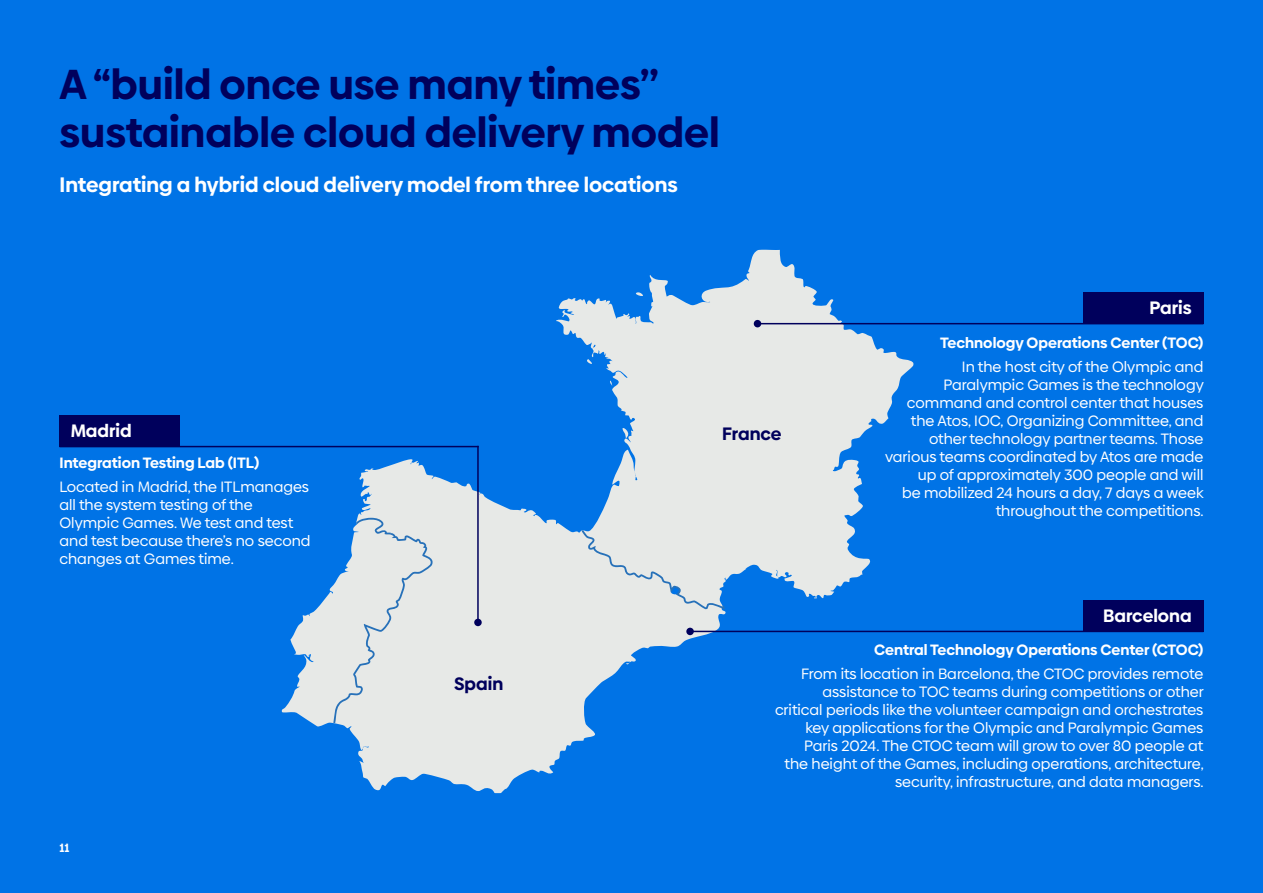
<style>
.page{position:relative;width:1263px;height:893px;background:#0073e6}
.page>*{position:absolute;margin:0;border:0;box-sizing:border-box;transform-origin:0 0}
.t1{font:700 42px/48px "Biennale";color:#00005c}
.t2{font:700 21px "Biennale";color:#fff}
.t3{font:700 18px "Biennale";color:#fff}
.t4{font:700 18px "Biennale";color:#00005c}
.t5{font:15px/18px "Biennale";color:#fff;text-align:right}
.t6{font:700 15px "Biennale";color:#fff}
.t7{font:700 12px "Biennale";color:#fff}
</style>
<div class="page">
<div style="left:1083px;top:292px;width:120px;height:32px;background:#00005c"></div>
<div style="left:60px;top:415px;width:120px;height:32px;background:#00005c"></div>
<div style="left:1083px;top:600px;width:120px;height:31px;background:#00005c"></div>
<svg style="left:346px;top:459px;width:380px;height:333px;fill:#e7e9e7"></svg>
<svg style="left:283px;top:518px;width:151px;height:209px"></svg>
<svg style="left:555px;top:251px;width:357px;height:357px;fill:#e7e9e7"></svg>
<svg style="left:630px;top:292px;width:19px;height:7px"></svg>
<svg style="left:583px;top:359px;width:13px;height:8px"></svg>
<svg style="left:609px;top:378px;width:3px;height:8px"></svg>
<svg style="left:617px;top:423px;width:15px;height:15px"></svg>
<hr style="left:757px;top:323px;width:446px;height:1px;background:#00005c">
<hr style="left:60px;top:446px;width:419px;height:1px;background:#00005c">
<hr style="left:477px;top:446px;width:2px;height:174px;background:#00005c">
<hr style="left:690px;top:631px;width:513px;height:1px;background:#00005c">
<div style="left:754px;top:320px;width:7px;height:7px;background:#00005c;border-radius:50%"></div>
<div style="left:686px;top:628px;width:8px;height:7px;background:#00005c;border-radius:50%"></div>
<div style="left:474px;top:619px;width:8px;height:7px;background:#00005c;border-radius:50%"></div>
<h1 class="t1" style="left:60px;top:60px;width:662px">A “build once use many times’’ sustainable cloud delivery model</h1>
<h2 class="t2" style="left:60px;top:171px;width:620px">Integrating a hybrid cloud delivery model from three locations</h2>
<p class="t3" style="left:71px;top:419px;width:63px">Madrid</p>
<p class="t6" style="left:60px;top:453px;width:201px">Integration Testing Lab (ITL)</p>
<p class="t5" style="left:60px;top:478px;width:253px;text-align:left">Located in Madrid, the ITLmanages all the system testing of the<br>Olympic Games. We test and test and test because there’s no second changes at Games time.</p>
<p class="t4" style="left:722px;top:422px;width:61px">France</p>
<p class="t3" style="left:1149px;top:296px;width:44px">Paris</p>
<p class="t6" style="left:940px;top:333px;width:265px">Technology Operations Center (TOC)</p>
<p class="t5" style="left:885px;top:357px;width:320px">In the host city of the Olympic and Paralympic Games is the technology command and control center that houses the Atos, IOC, Organizing Committee, and other technology partner teams. Those various teams coordinated by Atos are made up of approximately 300 people and will<br>be mobilized 24 hours a day, 7 days a week throughout the competitions.</p>
<p class="t3" style="left:1103px;top:604px;width:90px">Barcelona</p>
<p class="t7" style="left:60px;top:840px;width:11px">11</p>
<p class="t4" style="left:454px;top:672px;width:51px">Spain</p>
<p class="t6" style="left:874px;top:640px;width:331px">Central Technology Operations Center (CTOC)</p>
<p class="t5" style="left:775px;top:665px;width:430px">From its location in Barcelona, the CTOC provides remote assistance to TOC teams during competitions or other critical periods like the volunteer campaign and orchestrates key applications for the Olympic and Paralympic Games Paris 2024. The CTOC team will grow to over 80 people at<br>the height of the Games, including operations, architecture, security, infrastructure, and data managers.</p>
</div>
